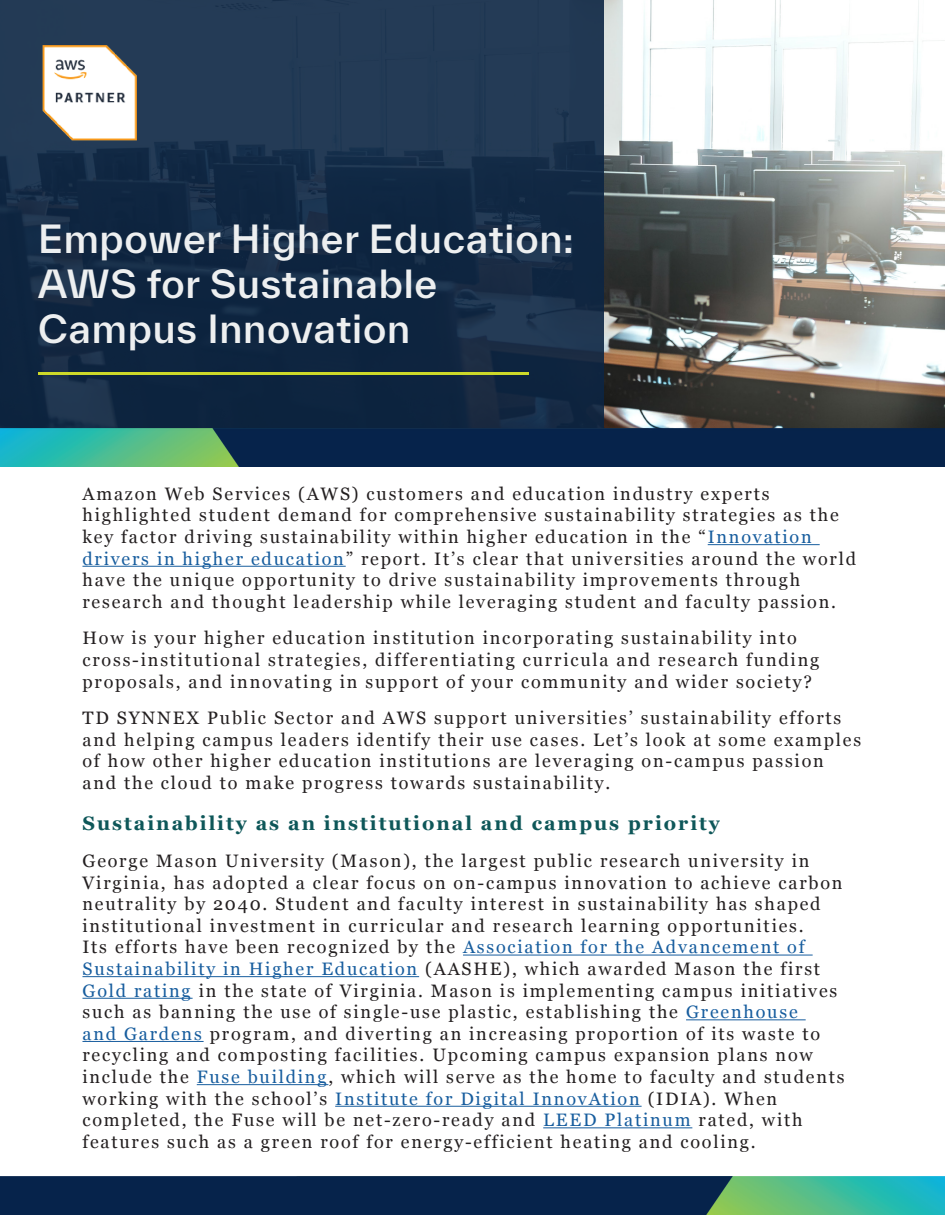
<style>
.page{position:relative;width:945px;height:1215px;background:#fff}
.page>*{position:absolute;margin:0;border:0;box-sizing:border-box;transform-origin:0 0}
.Text_Left{font:500 37.5px/45px "TWK Everett";letter-spacing:.02em;color:#edeff0}
.Text_Left-2{font:700 19.5px "Georgia";letter-spacing:.1em;color:#0e5759}
.Text_Left-3{font:18px/21.6px "Georgia";letter-spacing:.1em;color:#231f20}
.s1{color:#175d9e}
</style>
<div class="page">
<img style="left:604px;top:0;width:341px;height:428px">
<div style="left:0;top:0;width:604px;height:466px;background:linear-gradient(to right,#162d47,#19304b)"></div>
<hr style="left:38px;top:372px;width:491px;height:3px;background:#cdd929">
<hr style="left:708px;top:544px;width:112px;height:1px;background:#175d9e">
<hr style="left:82px;top:566px;width:264px;height:1px;background:#175d9e">
<hr style="left:463px;top:955px;width:350px;height:1px;background:#175d9e">
<hr style="left:82px;top:976px;width:337px;height:1px;background:#175d9e">
<hr style="left:82px;top:998px;width:111px;height:1px;background:#175d9e">
<hr style="left:686px;top:1019px;width:120px;height:1px;background:#175d9e">
<hr style="left:82px;top:1041px;width:122px;height:1px;background:#175d9e">
<hr style="left:197px;top:1084px;width:131px;height:1px;background:#175d9e">
<hr style="left:335px;top:1106px;width:307px;height:1px;background:#175d9e">
<hr style="left:543px;top:1127px;width:149px;height:1px;background:#175d9e">
<img style="left:0;top:1177px;width:945px;height:38px">
<img style="left:1px;top:428px;width:944px;height:38px">
<img style="left:42px;top:46px;width:95px;height:95px">
<p class="Text_Left" style="left:38px;top:216px;width:537px">Empower Higher Education:<br>AWS for Sustainable<br>Campus Innovation</p>
<p class="Text_Left-3" style="left:82px;top:482px;width:775px">Amazon Web Services (AWS) customers and education industry experts highlighted student demand for comprehensive sustainability strategies as the key factor driving sustainability within higher education in the “<span class="s1">Innovation drivers in higher education</span>” report. It’s clear that universities around the world have the unique opportunity to drive sustainability improvements through research and thought leadership while leveraging student and faculty passion.</p>
<p class="Text_Left-3" style="left:82px;top:627px;width:738px">How is your higher education institution incorporating sustainability into cross-institutional strategies, differentiating curricula and research funding proposals, and innovating in support of your community and wider society?</p>
<p class="Text_Left-3" style="left:82px;top:707px;width:780px">TD SYNNEX Public Sector and AWS support universities’ sustainability efforts and helping campus leaders identify their use cases. Let’s look at some examples of how other higher education institutions are leveraging on-campus passion and the cloud to make progress towards sustainability.</p>
<p class="Text_Left-2" style="left:82px;top:809px;width:639px">Sustainability as an institutional and campus priority</p>
<p class="Text_Left-3" style="left:82px;top:849px;width:764px">George Mason University (Mason), the largest public research university in Virginia, has adopted a clear focus on on-campus innovation to achieve carbon neutrality by 2040. Student and faculty interest in sustainability has shaped institutional investment in curricular and research learning opportunities.<br>Its efforts have been recognized by the <span class="s1">Association for the Advancement of Sustainability in Higher Education</span> (AASHE), which awarded Mason the first <span class="s1">Gold rating</span> in the state of Virginia. Mason is implementing campus initiatives such as banning the use of single-use plastic, establishing the <span class="s1">Greenhouse<br>and Gardens</span> program, and diverting an increasing proportion of its waste to recycling and composting facilities. Upcoming campus expansion plans now include the <span class="s1">Fuse building</span>, which will serve as the home to faculty and students working with the school’s <span class="s1">Institute for Digital InnovAtion</span> (IDIA). When completed, the Fuse will be net-zero-ready and <span class="s1">LEED Platinum</span> rated, with features such as a green roof for energy-efficient heating and cooling.</p>
</div>
